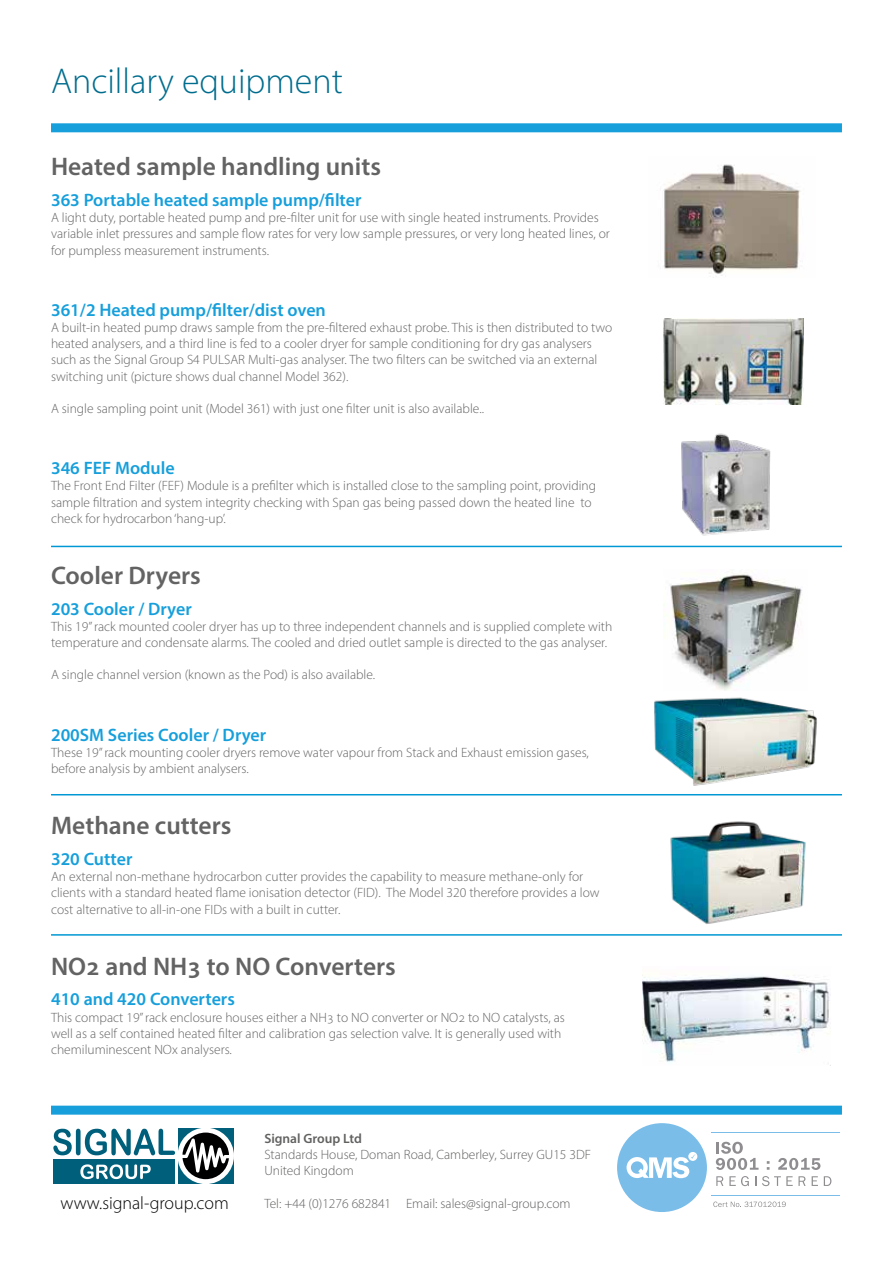
<style>
.page{position:relative;width:893px;height:1263px;background:#fff}
.page>*{position:absolute;margin:0;border:0;box-sizing:border-box;transform-origin:0 0}
.t1{font:300 36px "Myriad Pro";color:#006d8e}
.t2{font:600 25.5px "Myriad Pro";color:#646363}
.t3{font:600 18px "Myriad Pro";color:#169fdb}
.t4{font:300 18px "Myriad Pro";color:#000}
.t5{font:300 13.5px/16.2px "Myriad Pro";color:#646363}
.t6{font:300 13.5px/16.2px "Myriad Pro";color:#616160}
.t7{font:600 13.5px "Myriad Pro";color:#616160}
</style>
<div class="page">
<div style="left:51px;top:123px;width:791px;height:9px;background:#169fdb"></div>
<hr style="left:51px;top:794px;width:791px;height:1px;background:#0098d4">
<hr style="left:51px;top:934px;width:791px;height:2px;background:#0098d4">
<div style="left:51px;top:1106px;width:791px;height:9px;background:#169fdb"></div>
<img style="left:663px;top:319px;width:141px;height:85px">
<img style="left:664px;top:574px;width:138px;height:115px">
<img style="left:641px;top:433px;width:183px;height:113px">
<img style="left:663px;top:164px;width:138px;height:113px">
<img style="left:654px;top:689px;width:163px;height:97px">
<img style="left:670px;top:821px;width:136px;height:103px">
<img style="left:642px;top:974px;width:188px;height:89px">
<hr style="left:51px;top:546px;width:791px;height:1px;background:#0098d4">
<div style="left:53px;top:1160px;width:122px;height:24px;background:#00607c"></div>
<div style="left:178px;top:1128px;width:56px;height:56px;background:#00607c"></div>
<svg style="left:177px;top:1127px;width:57px;height:57px"></svg>
<svg style="left:182px;top:1132px;width:47px;height:47px;background:#6c7072"></svg>
<svg style="left:53px;top:1129px;width:122px;height:26px"></svg>
<svg style="left:80px;top:1164px;width:71px;height:15px"></svg>
<div style="left:617px;top:1123px;width:90px;height:89px;background:#7abde9;border-radius:50%"></div>
<svg style="left:688px;top:1152px;width:9px;height:9px"></svg>
<svg style="left:716px;top:1176px;width:7px;height:10px"></svg>
<svg style="left:729px;top:1176px;width:20px;height:10px"></svg>
<svg style="left:762px;top:1176px;width:44px;height:10px"></svg>
<svg style="left:812px;top:1176px;width:6px;height:10px"></svg>
<svg style="left:824px;top:1176px;width:7px;height:10px"></svg>
<svg style="left:713px;top:1201px;width:73px;height:6px"></svg>
<svg style="left:716px;top:1142px;width:42px;height:28px"></svg>
<svg style="left:767px;top:1161px;width:2px;height:9px"></svg>
<svg style="left:778px;top:1158px;width:42px;height:12px"></svg>
<hr style="left:711px;top:1132px;width:129px;height:1px;background:#7abde9">
<hr style="left:711px;top:1195px;width:129px;height:1px;background:#7abde9">
<svg style="left:626px;top:1154px;width:69px;height:24px"></svg>
<h1 class="t1" style="left:51px;top:59px;width:293px">Ancillary equipment</h1>
<h2 class="t2" style="left:51px;top:151px;width:331px">Heated sample handling units</h2>
<h3 class="t3" style="left:51px;top:188px;width:312px">363 Portable heated sample pump/filter</h3>
<p class="t5" style="left:51px;top:209px;width:560px">A light duty, portable heated pump and pre-filter unit for use with single heated instruments. Provides variable inlet pressures and sample flow rates for very low sample pressures, or very long heated lines, or for pumpless measurement instruments.</p>
<h3 class="t3" style="left:51px;top:298px;width:276px">361/2 Heated pump/filter/dist oven</h3>
<p class="t5" style="left:51px;top:319px;width:563px">A built-in heated pump draws sample from the pre-filtered exhaust probe. This is then distributed to two heated analysers, and a third line is fed to a cooler dryer for sample conditioning for dry gas analysers such as the Signal Group S4 PULSAR Multi-gas analyser. The two filters can be switched via an external switching unit (picture shows dual channel Model 362).</p>
<p class="t5" style="left:51px;top:400px;width:434px">A single sampling point unit (Model 361) with just one filter unit is also available..</p>
<h3 class="t3" style="left:51px;top:457px;width:125px">346 FEF Module</h3>
<p class="t5" style="left:51px;top:478px;width:547px">The Front End Filter (FEF) Module is a prefilter which is installed close to the sampling point, providing sample filtration and system integrity checking with Span gas being passed down the heated line to check for hydrocarbon ‘hang-up’.</p>
<h2 class="t2" style="left:51px;top:559px;width:151px">Cooler Dryers</h2>
<h3 class="t3" style="left:51px;top:597px;width:142px">203 Cooler / Dryer</h3>
<p class="t5" style="left:51px;top:618px;width:563px">This 19” rack mounted cooler dryer has up to three independent channels and is supplied complete with temperature and condensate alarms. The cooled and dried outlet sample is directed to the gas analyser.</p>
<p class="t5" style="left:51px;top:667px;width:326px">A single channel version (known as the Pod) is also available.</p>
<h3 class="t3" style="left:51px;top:723px;width:217px">200SM Series Cooler / Dryer</h3>
<p class="t5" style="left:51px;top:744px;width:539px">These 19” rack mounting cooler dryers remove water vapour from Stack and Exhaust emission gases, before analysis by ambient analysers.</p>
<h2 class="t2" style="left:51px;top:809px;width:182px">Methane cutters</h2>
<h3 class="t3" style="left:51px;top:847px;width:83px">320 Cutter</h3>
<p class="t5" style="left:51px;top:868px;width:550px">An external non-methane hydrocarbon cutter provides the capability to measure methane-only for clients with a standard heated flame ionisation detector (FID). The Model 320 therefore provides a low cost alternative to all-in-one FIDs with a built in cutter.</p>
<h2 class="t2" style="left:51px;top:950px;width:346px">NO2 and NH3 to NO Converters</h2>
<h3 class="t3" style="left:51px;top:988px;width:185px">410 and 420 Converters</h3>
<p class="t5" style="left:51px;top:1009px;width:515px">This compact 19” rack enclosure houses either a NH3 to NO converter or NO2 to NO catalysts, as well as a self contained heated filter and calibration gas selection valve. It is generally used with chemiluminescent NOx analysers.</p>
<p class="t7" style="left:264px;top:1130px;width:99px">Signal Group Ltd</p>
<p class="t6" style="left:264px;top:1146px;width:328px">Standards House, Doman Road, Camberley, Surrey GU15 3DF<br>United Kingdom</p>
<h3 class="t4" style="left:61px;top:1192px;width:170px">www.signal-group.com</h3>
<p class="t6" style="left:264px;top:1195px;width:308px">Tel: +44 (0)1276 682841 Email: sales@signal-group.com</p>
</div>
